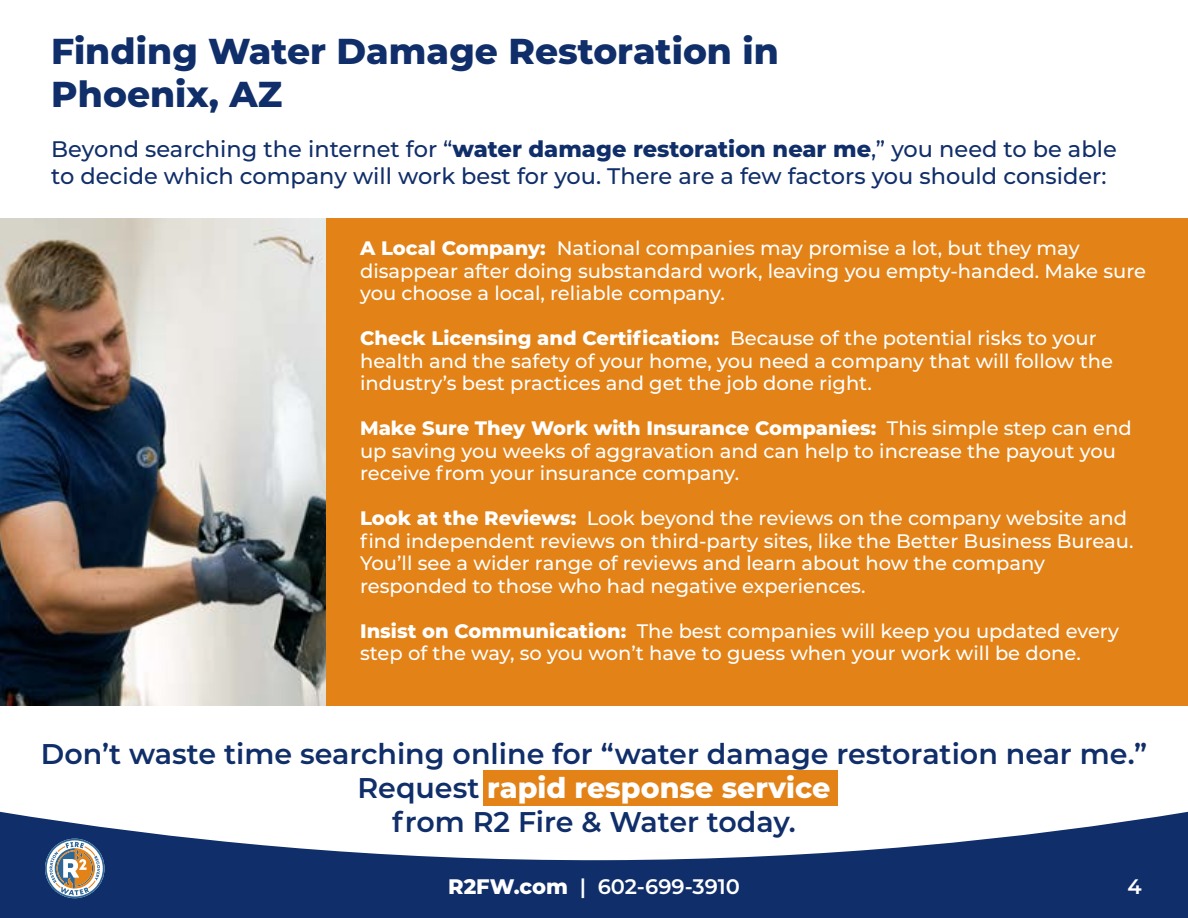
<style>
.page{position:relative;width:1188px;height:918px;background:#fff}
.page>*{position:absolute;margin:0;border:0;box-sizing:border-box;transform-origin:0 0}
.t1{font:800 36px/43.2px "Montserrat";color:#102e69}
.t2{font:600 28.5px/34.2px "Montserrat";color:#102e69;text-align:center}
.t3{font:500 22.5px/27px "Montserrat";color:#102e69}
.t4{font:600 21px "Montserrat";color:#fff}
.t5{font:500 19.5px/22.5px "Montserrat";color:#fff}
.s1{font-weight:800}
.s2{font-weight:800;color:#fff}
</style>
<div class="page">
<div style="left:484px;top:770px;width:354px;height:36px;background:#e28217"></div>
<svg style="left:0;top:812px;width:1188px;height:106px;fill:#102e69"></svg>
<svg style="left:45px;top:839px;width:60px;height:59px"></svg>
<img style="left:0;top:218px;width:327px;height:488px">
<div style="left:327px;top:218px;width:861px;height:488px;background:#e28217"></div>
<h1 class="t1" style="left:51px;top:27px;width:729px">Finding Water Damage Restoration in<br>Phoenix, AZ</h1>
<p class="t3" style="left:51px;top:135px;width:1067px">Beyond searching the internet for “<span class="s1">water damage restoration near me</span>,” you need to be able to decide which company will work best for you. There are a few factors you should consider:</p>
<p class="t5" style="left:360px;top:236px;width:788px"><span class="s1">A Local Company:</span> National companies may promise a lot, but they may disappear after doing substandard work, leaving you empty-handed. Make sure you choose a local, reliable company.</p>
<p class="t5" style="left:360px;top:326px;width:754px"><span class="s1">Check Licensing and Certification:</span> Because of the potential risks to your health and the safety of your home, you need a company that will follow the industry’s best practices and get the job done right.</p>
<p class="t5" style="left:360px;top:416px;width:773px"><span class="s1">Make Sure They Work with Insurance Companies:</span> This simple step can end up saving you weeks of aggravation and can help to increase the payout you receive from your insurance company.</p>
<p class="t5" style="left:360px;top:506px;width:775px"><span class="s1">Look at the Reviews:</span> Look beyond the reviews on the company website and find independent reviews on third-party sites, like the Better Business Bureau.<br>You’ll see a wider range of reviews and learn about how the company responded to those who had negative experiences.</p>
<p class="t5" style="left:360px;top:619px;width:761px"><span class="s1">Insist on Communication:</span> The best companies will keep you updated every step of the way, so you won’t have to guess when your work will be done.</p>
<h2 class="t2" style="left:41px;top:735px;width:1108px">Don’t waste time searching online for “water damage restoration near me.”<br>Request <span class="s2">rapid response service<br></span>from R2 Fire &amp; Water today.</h2>
<p class="t4" style="left:448px;top:872px;width:293px"><span class="s1">R2FW.com</span> | 602-699-3910</p>
<p class="t4" style="left:1128px;top:872px;width:16px">4</p>
</div>
